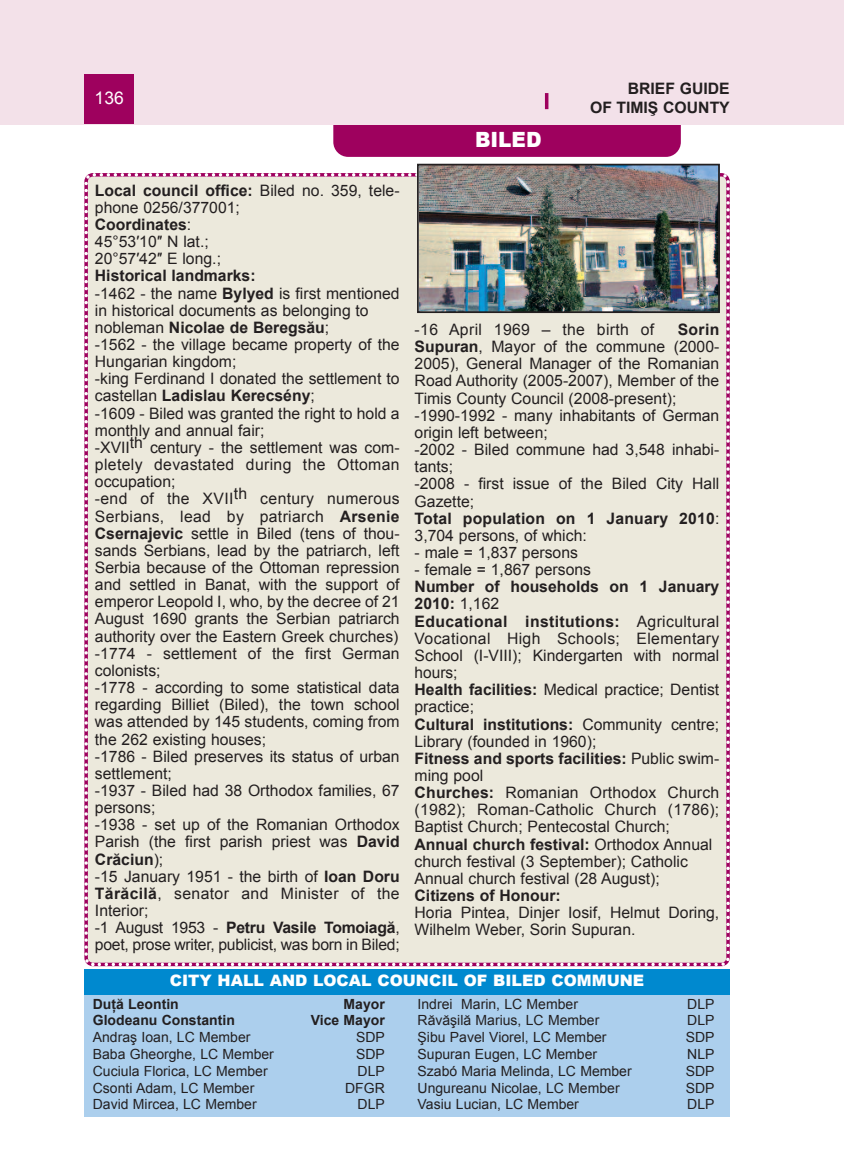
<style>
.page{position:relative;width:844px;height:1166px;background:#fff}
.page>*{position:absolute;margin:0;border:0;box-sizing:border-box;transform-origin:0 0}
.t1{font:900 21px "Arial";color:#fff;scale:.95 1}
.t2{font:17.5px "Arial";color:#fff}
.t3{font:15.75px/17.2px "Arial";color:#231f20}
.t4{font:700 15.75px/18.9px "Arial";color:#231f20;text-align:right}
.t5{font:900 15.75px "Arial";color:#fff}
.t6{font:15.75px "Arial";letter-spacing:.02em;color:#231f20}
.t7{font:14px "Arial";color:#231f20}
.t8{font:700 14px "Arial";color:#231f20}
.s1{font-weight:700}
</style>
<div class="page">
<div style="left:333px;top:93px;width:347px;height:64px;background:#9e015e;border-radius:15px"></div>
<div style="left:0;top:0;width:843px;height:124px;background:#f3e1e9"></div>
<div style="left:84px;top:74px;width:50px;height:50px;background:#9e015e"></div>
<hr style="left:545px;top:93px;width:3px;height:16px;background:#9e015e">
<div style="left:84px;top:171px;width:646px;height:796px;background:#ece9dc"></div>
<svg style="left:91px;top:962px;width:4px;height:4px"></svg>
<div style="left:84px;top:995px;width:645px;height:121px;background:#accfed"></div>
<div style="left:84px;top:969px;width:645px;height:26px;background:#0089cf"></div>
<img style="left:420px;top:167px;width:296px;height:143px">
<div style="left:417px;top:164px;width:302px;height:149px;border:2px solid #231f20"></div>
<p class="t2" style="left:95px;top:88px;width:31px">136</p>
<p class="t4" style="left:590px;top:79px;width:141px">BRIEF GUIDE<br>OF TIMIŞ COUNTY</p>
<h1 class="t1" style="left:475px;top:124px;width:72px">BILED</h1>
<p class="t3" style="left:95px;top:182px;width:306px"><span class="s1">Local council office:</span> Biled no. 359, tele&shy;phone 0256/377001;<br><span class="s1">Coordinates</span>:<br>45°53′10″ N lat.;<br>20°57′42″ E long.;</p>
<p class="t3" style="left:95px;top:267px;width:306px"><span class="s1">Historical landmarks:<br></span>-1462 - the name <span class="s1">Bylyed</span> is first mentioned in historical documents as belonging to nobleman <span class="s1">Nicolae de Beregsău</span>;<br>-1562 - the village became property of the Hungarian kingdom;<br>-king Ferdinand I donated the settlement to castellan <span class="s1">Ladislau Kerecsény</span>;<br>-1609 - Biled was granted the right to hold a monthly and annual fair;<br>-XVIIth century - the settlement was com&shy;pletely devastated during the Ottoman occupation;<br>-end of the XVIIth century numerous Serbians, lead by patriarch <span class="s1">Arsenie Csernajevic</span> settle in Biled (tens of thou&shy;sands Serbians, lead by the patriarch, left Serbia because of the Ottoman repression and settled in Banat, with the support of emperor Leopold I, who, by the decree of 21<br>August 1690 grants the Serbian patriarch authority over the Eastern Greek churches) -1774 - settlement of the first German colonists;<br>-1778 - according to some statistical data regarding Billiet (Biled), the town school was attended by 145 students, coming from the 262 existing houses;<br>-1786 - Biled preserves its status of urban settlement;<br>-1937 - Biled had 38 Orthodox families, 67 persons;<br>-1938 - set up of the Romanian Orthodox Parish (the first parish priest was <span class="s1">David Crăciun</span>);<br>-15 January 1951 - the birth of <span class="s1">Ioan Doru Tărăcilă</span>, senator and Minister of the Interior;<br>-1 August 1953 - <span class="s1">Petru Vasile Tomoiagă</span>, poet, prose writer, publicist, was born in Biled;</p>
<p class="t3" style="left:414px;top:321px;width:306px;text-indent:263px"><span class="s1">Sorin<br>Supuran</span>, Mayor of the commune (2000-<br>2005), General Manager of the Romanian<br>Road Authority (2005-2007), Member of the<br>Timis County Council (2008-present); -1990-1992 - many inhabitants of German origin left between;<br>-2002 - Biled commune had 3,548 inhabi&shy;tants;<br>-2008 - first issue of the Biled City Hall<br>Gazette;<br><span class="s1">Total population on 1 January 2010</span>:<br>3,704 persons, of which:</p>
<p class="t3" style="left:414px;top:544px;width:165px">- male = 1,837 persons</p>
<p class="t3" style="left:414px;top:561px;width:178px">- female = 1,867 persons</p>
<p class="t3" style="left:414px;top:578px;width:306px"><span class="s1">Number of households on 1 January<br>2010:</span> 1,162<br><span class="s1">Educational institutions:</span> Agricultural<br>Vocational High Schools; Elementary<br>School (I-VIII); Kindergarten with normal hours;<br><span class="s1">Health facilities:</span> Medical practice; Dentist practice;<br><span class="s1">Cultural institutions:</span> Community centre;<br>Library (founded in 1960);<br><span class="s1">Fitness and sports facilities:</span> Public swim&shy;ming pool<br><span class="s1">Churches:</span> Romanian Orthodox Church (1982); Roman-Catholic Church (1786);<br>Baptist Church; Pentecostal Church;<br><span class="s1">Annual church festival:</span> Orthodox Annual church festival (3 September); Catholic<br>Annual church festival (28 August);</p>
<p class="t4" style="left:414px;top:886px;width:148px">Citizens of Honour:</p>
<p class="t3" style="left:414px;top:904px;width:306px">Horia Pintea, Dinjer Iosif, Helmut Doring,<br>Wilhelm Weber, Sorin Supuran.</p>
<p class="t6" style="left:414px;top:321px;width:241px">-16 April 1969 – the birth of</p>
<p class="t5" style="left:170px;top:969px;width:476px">CITY HALL AND LOCAL COUNCIL OF BILED COMMUNE</p>
<p class="t8" style="left:93px;top:996px;width:87px">Duţă Leontin</p>
<p class="t8" style="left:343px;top:996px;width:43px">Mayor</p>
<p class="t8" style="left:93px;top:1013px;width:143px">Glodeanu Constantin</p>
<p class="t8" style="left:310px;top:1013px;width:76px">Vice Mayor</p>
<p class="t7" style="left:93px;top:1029px;width:159px">Andraş Ioan, LC Member</p>
<p class="t7" style="left:356px;top:1029px;width:30px">SDP</p>
<p class="t7" style="left:93px;top:1046px;width:182px">Baba Gheorghe, LC Member</p>
<p class="t7" style="left:356px;top:1046px;width:30px">SDP</p>
<p class="t7" style="left:93px;top:1063px;width:176px">Cuciula Florica, LC Member</p>
<p class="t7" style="left:357px;top:1063px;width:29px">DLP</p>
<p class="t7" style="left:93px;top:1080px;width:163px">Csonti Adam, LC Member</p>
<p class="t7" style="left:345px;top:1080px;width:41px">DFGR</p>
<p class="t7" style="left:93px;top:1097px;width:165px">David Mircea, LC Member</p>
<p class="t7" style="left:357px;top:1097px;width:29px">DLP</p>
<p class="t7" style="left:417px;top:996px;width:162px">Indrei Marin, LC Member</p>
<p class="t7" style="left:687px;top:996px;width:29px">DLP</p>
<p class="t7" style="left:417px;top:1013px;width:183px">Răvăşilă Marius, LC Member</p>
<p class="t7" style="left:687px;top:1013px;width:29px">DLP</p>
<p class="t7" style="left:417px;top:1029px;width:190px">Şibu Pavel Viorel, LC Member</p>
<p class="t7" style="left:685px;top:1029px;width:30px">SDP</p>
<p class="t7" style="left:417px;top:1046px;width:181px">Supuran Eugen, LC Member</p>
<p class="t7" style="left:687px;top:1046px;width:29px">NLP</p>
<p class="t7" style="left:417px;top:1063px;width:215px">Szabó Maria Melinda, LC Member</p>
<p class="t7" style="left:685px;top:1063px;width:30px">SDP</p>
<p class="t7" style="left:417px;top:1080px;width:203px">Ungureanu Nicolae, LC Member</p>
<p class="t7" style="left:685px;top:1080px;width:30px">SDP</p>
<p class="t7" style="left:417px;top:1097px;width:163px">Vasiu Lucian, LC Member</p>
<p class="t7" style="left:687px;top:1097px;width:29px">DLP</p>
</div>
